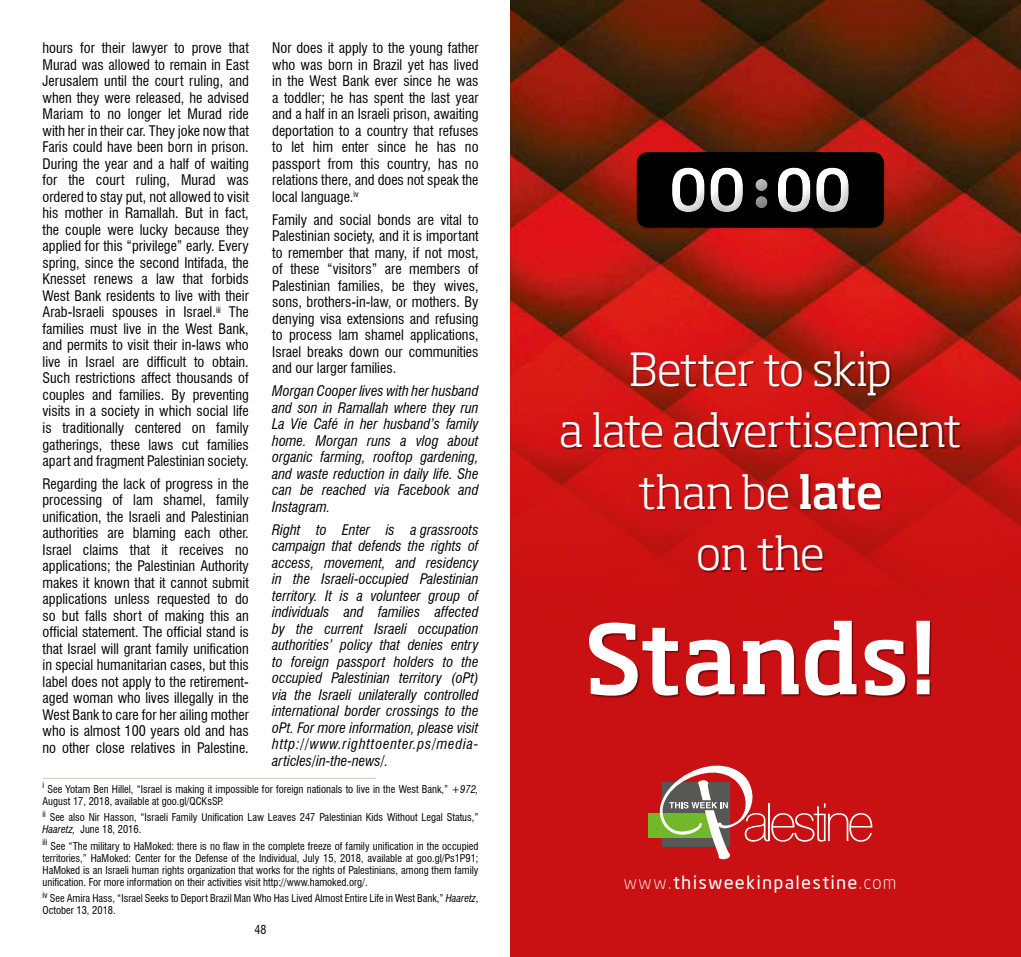
<style>
.page{position:relative;width:1021px;height:957px;background:#fff}
.page>*{position:absolute;margin:0;border:0;box-sizing:border-box;transform-origin:0 0}
.t1{font:500 94.5px "Soho Std";letter-spacing:-.015em;color:#fff}
.t2{font:300 45px/61.5px "Soho Std";letter-spacing:-.015em;color:#fff;text-align:center}
.t3{font:18px "Neo Sans Intel";letter-spacing:.1em;color:#fff}
.t4{font:condensed 14.25px/16.5px "Swiss 721 BT";color:#000;text-align:justify}
.t5{font:italic condensed 14.25px/16.5px "Swiss 721 BT";color:#000;text-align:justify}
.t6{font:condensed 12px "Swiss 721 BT";color:#000}
.t7{font:condensed 10.5px/12px "Swiss 721 BT";color:#000}
.t8{font:condensed 8.25px "Swiss 721 BT";color:#000}
.s1{font-style:italic}
.s2{font-weight:500}
.s3{font-weight:300}
</style>
<div class="page">
<hr style="left:43px;top:778px;width:332px;height:1px;background:#cfc9b9">
<div style="left:510px;top:0;width:510px;height:957px;background:#c91012"></div>
<img style="left:510px;top:0;width:510px;height:526px">
<div style="left:648px;top:813px;width:65px;height:25px;background:#73b72b"></div>
<svg style="left:659px;top:765px;width:213px;height:94px"></svg>
<div style="left:562px;top:352px;width:400px;height:221px;background:#000;opacity:.43"></div>
<div style="left:637px;top:154px;width:247px;height:76px;background:#000;opacity:.08"></div>
<div style="left:636px;top:152px;width:248px;height:76px;background:#000;border-radius:11px"></div>
<div style="left:671px;top:167px;width:180px;height:37px;background:#fff;opacity:.75"></div>
<div style="left:671px;top:171px;width:180px;height:43px;background:#000;opacity:.32"></div>
<div style="left:590px;top:621px;width:342px;height:77px;background:#000;opacity:.43"></div>
<p class="t4" style="left:43px;top:40px;width:208px">hours for their lawyer to prove that Murad was allowed to remain in East Jerusalem until the court ruling, and when they were released, he advised Mariam to no longer let Murad ride with her in their car. They joke now that Faris could have been born in prison.<br>During the year and a half of waiting for the court ruling, Murad was ordered to stay put, not allowed to visit his mother in Ramallah. But in fact, the couple were lucky because they applied for this “privilege” early. Every spring, since the second Intifada, the Knesset renews a law that forbids West Bank residents to live with their Arab-Israeli spouses in Israel.<sup>iii</sup> The families must live in the West Bank, and permits to visit their in-laws who live in Israel are difficult to obtain.<br>Such restrictions affect thousands of couples and families. By preventing visits in a society in which social life is traditionally centered on family gatherings, these laws cut families apart and fragment Palestinian society.</p>
<p class="t4" style="left:43px;top:475px;width:208px">Regarding the lack of progress in the processing of lam shamel, family unification, the Israeli and Palestinian authorities are blaming each other.<br>Israel claims that it receives no applications; the Palestinian Authority makes it known that it cannot submit applications unless requested to do so but falls short of making this an official statement. The official stand is that Israel will grant family unification in special humanitarian cases, but this label does not apply to the retirement&shy;aged woman who lives illegally in the West Bank to care for her ailing mother who is almost 100 years old and has no other close relatives in Palestine.</p>
<p class="t4" style="left:272px;top:40px;width:208px">Nor does it apply to the young father who was born in Brazil yet has lived in the West Bank ever since he was a toddler; he has spent the last year and a half in an Israeli prison, awaiting deportation to a country that refuses to let him enter since he has no passport from this country, has no relations there, and does not speak the local language.<sup>iv</sup></p>
<p class="t4" style="left:272px;top:211px;width:208px">Family and social bonds are vital to Palestinian society, and it is important to remember that many, if not most, of these “visitors” are members of Palestinian families, be they wives, sons, brothers-in-law, or mothers. By denying visa extensions and refusing to process lam shamel applications, Israel breaks down our communities and our larger families.</p>
<p class="t5" style="left:272px;top:383px;width:208px">Morgan Cooper lives with her husband and son in Ramallah where they run La Vie Café in her husband’s family home. Morgan runs a vlog about organic farming, rooftop gardening, and waste reduction in daily life. She can be reached via Facebook and Instagram.</p>
<p class="t5" style="left:272px;top:521px;width:208px">Right to Enter is a grassroots campaign that defends the rights of access, movement, and residency in the Israeli-occupied Palestinian territory. It is a volunteer group of individuals and families affected by the current Israeli occupation authorities’ policy that denies entry to foreign passport holders to the occupied Palestinian territory (oPt) via the Israeli unilaterally controlled international border crossings to the oPt. For more information, please visit http://www.righttoenter.ps/media&shy;articles/in-the-news/.</p>
<p class="t8" style="left:43px;top:780px;width:3px">i</p>
<p class="t7" style="left:43px;top:783px;width:437px;text-indent:5px">See Yotam Ben Hillel, “Israel is making it impossible for foreign nationals to live in the West Bank,” <span class="s1">+972,<br></span>August 17, 2018, available at goo.gl/QCKsSP.</p>
<p class="t8" style="left:43px;top:808px;width:5px">ii</p>
<p class="t7" style="left:43px;top:811px;width:437px;text-indent:7px">See also Nir Hasson, “Israeli Family Unification Law Leaves 247 Palestinian Kids Without Legal Status,”<br><span class="s1">Haaretz,</span> June 18, 2016.</p>
<p class="t8" style="left:43px;top:837px;width:6px">iii</p>
<p class="t7" style="left:43px;top:840px;width:437px;text-align:justify;text-indent:8px">See “The military to HaMoked: there is no flaw in the complete freeze of family unification in the occupied territories,” HaMoked: Center for the Defense of the Individual, July 15, 2018, available at goo.gl/Ps1P91; HaMoked is an Israeli human rights organization that works for the rights of Palestinians, among them family unification. For more information on their activities visit http://www.hamoked.org/.</p>
<p class="t8" style="left:43px;top:889px;width:7px">iv</p>
<p class="t7" style="left:43px;top:892px;width:437px;text-indent:7px">See Amira Hass, “Israel Seeks to Deport Brazil Man Who Has Lived Almost Entire Life in West Bank,” <span class="s1">Haaretz</span>,<br>October 13, 2018.</p>
<p class="t6" style="left:254px;top:922px;width:13px">48</p>
<h2 class="t2" style="left:559px;top:338px;width:404px">Better to skip<br>a late advertisement than be <span class="s2">late<br></span>on the</h2>
<h1 class="t1" style="left:584px;top:599px;width:354px">Stands!</h1>
<p class="t3" style="left:623px;top:871px;width:274px"><span class="s3">www.</span>thisweekinpalestine<span class="s3">.com</span></p>
</div>
